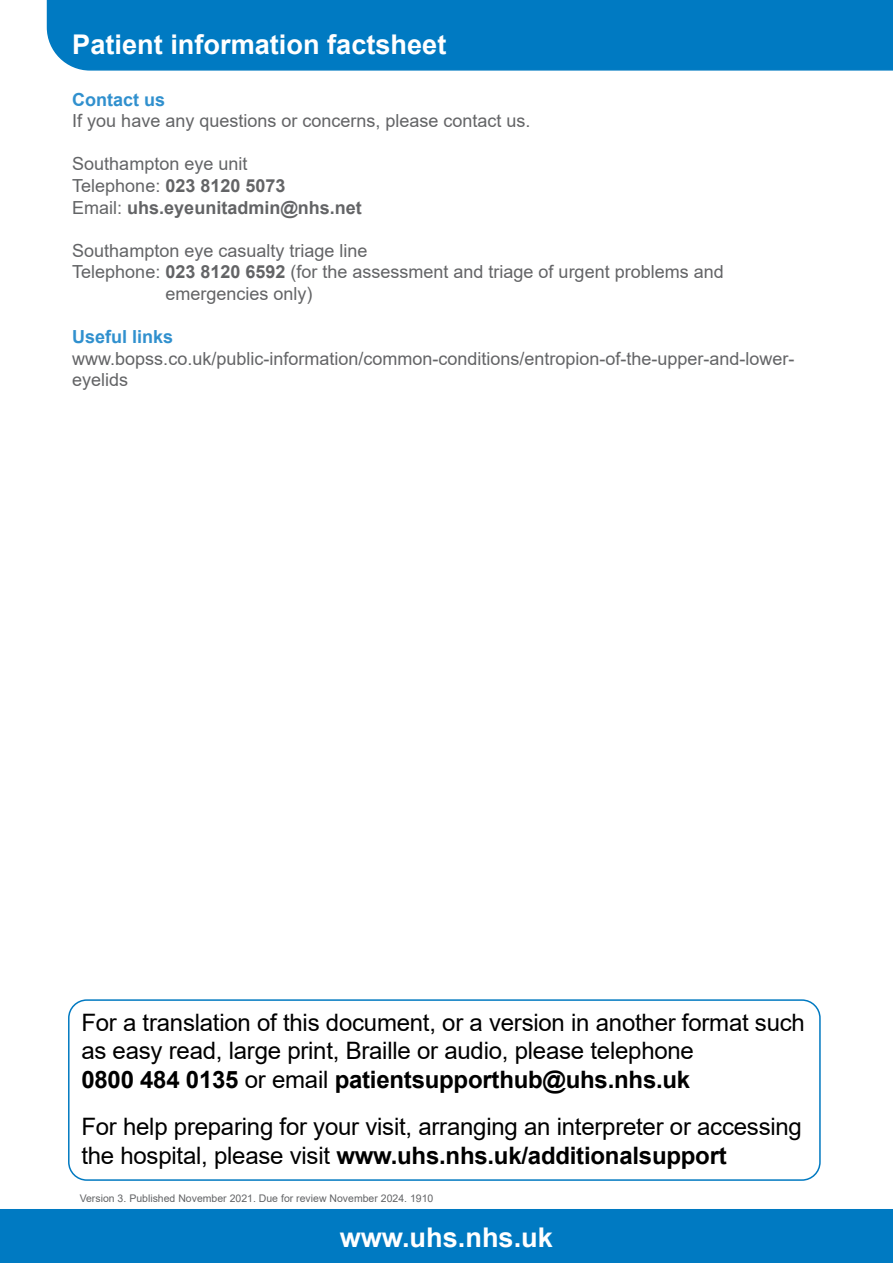
<style>
.page{position:relative;width:893px;height:1263px;background:#fff}
.page>*{position:absolute;margin:0;border:0;box-sizing:border-box;transform-origin:0 0}
.t1{font:700 27.15px "Arial";color:#fff}
.t2{font:24px/28.8px "Arial";letter-spacing:-.01em;color:#000}
.t3{font:18px/21.6px "Arial";color:#636466}
.t4{font:700 18px/21.6px "Arial";color:#636466}
.t5{font:700 18px "Arial";color:#3090ce}
.t6{font:10.5px "Arial";color:#636466}
.s1{font-weight:400}
.s2{font-weight:700}
</style>
<div class="page">
<div style="left:0;top:1209px;width:893px;height:54px;background:#007ac2"></div>
<div style="left:46px;top:0;width:847px;height:71px;background:#007ac2"></div>
<div style="left:68px;top:999px;width:753px;height:182px;border:2px solid #0079c1;border-radius:18px"></div>
<p class="t1" style="left:72px;top:25px;width:376px">Patient information factsheet</p>
<p class="t5" style="left:72px;top:87px;width:95px">Contact us</p>
<p class="t3" style="left:72px;top:110px;width:460px">If you have any questions or concerns, please contact us.</p>
<p class="t4" style="left:72px;top:153px;width:291px"><span class="s1">Southampton eye unit<br>Telephone:</span> 023 8120 5073<br><span class="s1">Email:</span> uhs.eyeunitadmin@nhs.net</p>
<p class="t3" style="left:72px;top:240px;width:297px">Southampton eye casualty triage line</p>
<p class="t3" style="left:72px;top:261px;width:653px">Telephone: <span class="s2">023 8120 6592</span> (for the assessment and triage of urgent problems and</p>
<p class="t3" style="left:165px;top:283px;width:149px">emergencies only)</p>
<p class="t5" style="left:72px;top:324px;width:103px">Useful links</p>
<p class="t3" style="left:72px;top:348px;width:724px">www.bopss.co.uk/public-information/common-conditions/entropion-of-the-upper-and-lower&shy;eyelids</p>
<p class="t2" style="left:81px;top:1008px;width:725px">For a translation of this document, or a version in another format such as easy read, large print, Braille or audio, please telephone<br><span class="s2">0800 484 0135</span> or email <span class="s2">patientsupporthub@uhs.nhs.uk</span></p>
<p class="t2" style="left:81px;top:1112px;width:722px">For help preparing for your visit, arranging an interpreter or accessing the hospital, please visit <span class="s2">www.uhs.nhs.uk/additionalsupport</span></p>
<p class="t6" style="left:80px;top:1190px;width:355px">Version 3. Published November 2021. Due for review November 2024. 1910</p>
<p class="t1" style="left:340px;top:1218px;width:215px">www.uhs.nhs.uk</p>
</div>
